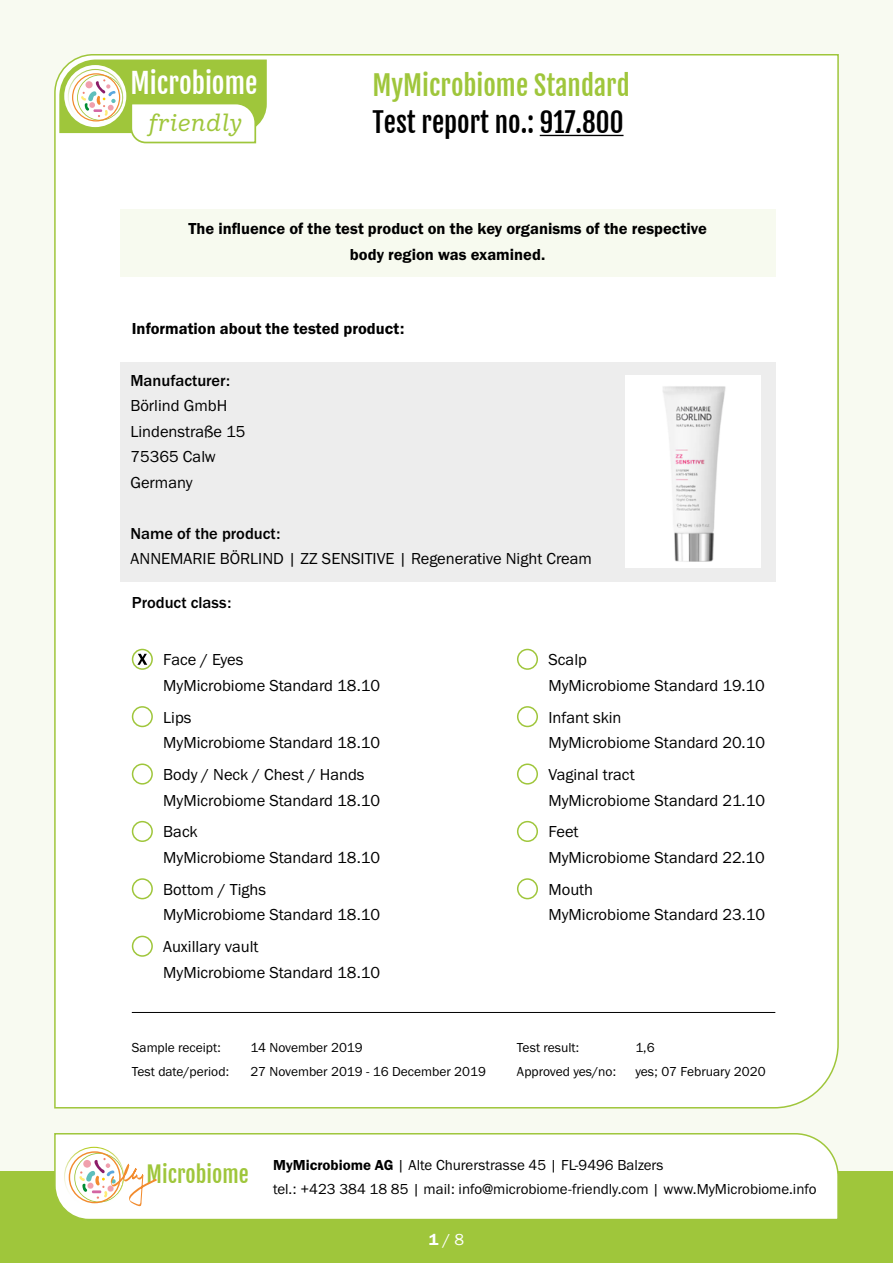
<style>
.page{position:relative;width:893px;height:1263px;background:#f8faf1}
.page>*{position:absolute;margin:0;border:0;box-sizing:border-box;transform-origin:0 0}
.t1{font:27.45px "Fjalla One";color:#fff}
.t2{font:27px "Fjalla One";color:#000}
.t3{font:27px "Fjalla One";color:#9fc63b}
.t4{font:italic 24px "Ivy Style TW";color:#9fc63b}
.t5{font:22.05px "Fjalla One";color:#9fc63b}
.t6{font:16.5px/25.5px "Franklin Gothic URW Boo";color:#000}
.t7{font:16.5px/25.5px "Franklin Gothic URW Dem";color:#000;text-align:center}
.t8{font:500 16.5px "Franklin Gothic URW";color:#000}
.t9{font:16.5px "Franklin Gothic URW Boo";color:#fff}
.t10{font:15px/24px "Franklin Gothic URW Boo";color:#000}
.t11{font:13.5px "Franklin Gothic URW Boo";color:#000}
.s1{font-family:"Franklin Gothic URW Dem"}
</style>
<div class="page">
<div style="left:54px;top:54px;width:785px;height:1055px;background:#fff"></div>
<div style="left:0;top:1171px;width:893px;height:92px;background:#9fc63b"></div>
<div style="left:54px;top:1133px;width:785px;height:86px;background:#fff"></div>
<svg style="left:59px;top:60px;width:208px;height:84px"></svg>
<img style="left:64px;top:1147px;width:60px;height:60px">
<svg style="left:69px;top:1151px;width:88px;height:56px"></svg>
<hr style="left:540px;top:135px;width:83px;height:1px;background:#000">
<div style="left:120px;top:209px;width:655px;height:67px;background:#f7faef"></div>
<div style="left:120px;top:362px;width:655px;height:219px;background:#ededed"></div>
<hr style="left:132px;top:1012px;width:643px;height:1px;background:#000">
<img style="left:625px;top:375px;width:136px;height:193px">
<svg style="left:137px;top:654px;width:10px;height:11px"></svg>
<div style="left:132px;top:649px;width:21px;height:21px;border:2px solid #9fc63b;border-radius:50%"></div>
<div style="left:132px;top:706px;width:21px;height:21px;border:2px solid #9fc63b;border-radius:50%"></div>
<div style="left:132px;top:763px;width:21px;height:21px;border:2px solid #9fc63b;border-radius:50%"></div>
<div style="left:132px;top:821px;width:21px;height:21px;border:2px solid #9fc63b;border-radius:50%"></div>
<div style="left:132px;top:878px;width:21px;height:21px;border:2px solid #9fc63b;border-radius:50%"></div>
<div style="left:132px;top:936px;width:21px;height:21px;border:2px solid #9fc63b;border-radius:50%"></div>
<div style="left:517px;top:649px;width:21px;height:21px;border:2px solid #9fc63b;border-radius:50%"></div>
<div style="left:517px;top:706px;width:21px;height:21px;border:2px solid #9fc63b;border-radius:50%"></div>
<div style="left:517px;top:763px;width:21px;height:21px;border:2px solid #9fc63b;border-radius:50%"></div>
<div style="left:517px;top:821px;width:21px;height:21px;border:2px solid #9fc63b;border-radius:50%"></div>
<div style="left:517px;top:878px;width:21px;height:21px;border:2px solid #9fc63b;border-radius:50%"></div>
<h1 class="t1" style="left:130px;top:67px;width:129px">Microbiome</h1>
<h3 class="t4" style="left:147px;top:105px;width:96px">friendly</h3>
<h2 class="t3" style="left:372px;top:69px;width:259px">MyMicrobiome Standard</h2>
<h2 class="t2" style="left:372px;top:106px;width:253px">Test report no.: 917.800</h2>
<p class="t7" style="left:188px;top:216px;width:520px">The influence of the test product on the key organisms of the respective body region was examined.</p>
<p class="t7" style="left:132px;top:315px;width:274px">Information about the tested product:</p>
<p class="t8" style="left:130px;top:370px;width:101px">Manufacturer:</p>
<p class="t6" style="left:130px;top:393px;width:117px">Börlind GmbH<br>Lindenstraße 15<br>75365 Calw<br>Germany</p>
<p class="t8" style="left:130px;top:523px;width:152px">Name of the product:</p>
<p class="t6" style="left:130px;top:546px;width:463px">ANNEMARIE BÖRLIND | ZZ SENSITIVE | Regenerative Night Cream</p>
<p class="t8" style="left:132px;top:592px;width:101px">Product class:</p>
<p class="t6" style="left:163px;top:647px;width:218px">Face / Eyes<br>MyMicrobiome Standard 18.10</p>
<p class="t6" style="left:163px;top:704px;width:218px">Lips<br>MyMicrobiome Standard 18.10</p>
<p class="t6" style="left:163px;top:761px;width:218px">Body / Neck / Chest / Hands<br>MyMicrobiome Standard 18.10</p>
<p class="t6" style="left:163px;top:819px;width:218px">Back<br>MyMicrobiome Standard 18.10</p>
<p class="t6" style="left:163px;top:876px;width:218px">Bottom / Tighs<br>MyMicrobiome Standard 18.10</p>
<p class="t6" style="left:163px;top:934px;width:218px">Auxillary vault<br>MyMicrobiome Standard 18.10</p>
<p class="t11" style="left:132px;top:1039px;width:90px">Sample receipt:</p>
<p class="t11" style="left:250px;top:1039px;width:114px">14 November 2019</p>
<p class="t11" style="left:132px;top:1063px;width:99px">Test date/period:</p>
<p class="t11" style="left:250px;top:1063px;width:237px">27 November 2019 - 16 December 2019</p>
<p class="t6" style="left:548px;top:647px;width:218px">Scalp<br>MyMicrobiome Standard 19.10</p>
<p class="t6" style="left:548px;top:704px;width:218px">Infant skin<br>MyMicrobiome Standard 20.10</p>
<p class="t6" style="left:548px;top:761px;width:218px">Vaginal tract<br>MyMicrobiome Standard 21.10</p>
<p class="t6" style="left:548px;top:819px;width:218px">Feet<br>MyMicrobiome Standard 22.10</p>
<p class="t6" style="left:548px;top:876px;width:218px">Mouth<br>MyMicrobiome Standard 23.10</p>
<p class="t11" style="left:517px;top:1039px;width:64px">Test result:</p>
<p class="t11" style="left:635px;top:1039px;width:21px">1,6</p>
<p class="t11" style="left:517px;top:1063px;width:101px">Approved yes/no:</p>
<p class="t11" style="left:635px;top:1063px;width:132px">yes; 07 February 2020</p>
<h3 class="t5" style="left:147px;top:1160px;width:104px">Microbiome</h3>
<p class="t10" style="left:273px;top:1152px;width:545px"><span class="s1">MyMicrobiome AG</span> | Alte Churerstrasse 45 | FL-9496 Balzers<br>tel.: +423 384 18 85 | mail: info@microbiome-friendly.com | www.MyMicrobiome.info</p>
<p class="t9" style="left:429px;top:1229px;width:37px"><span class="s1">1</span> / 8</p>
</div>
